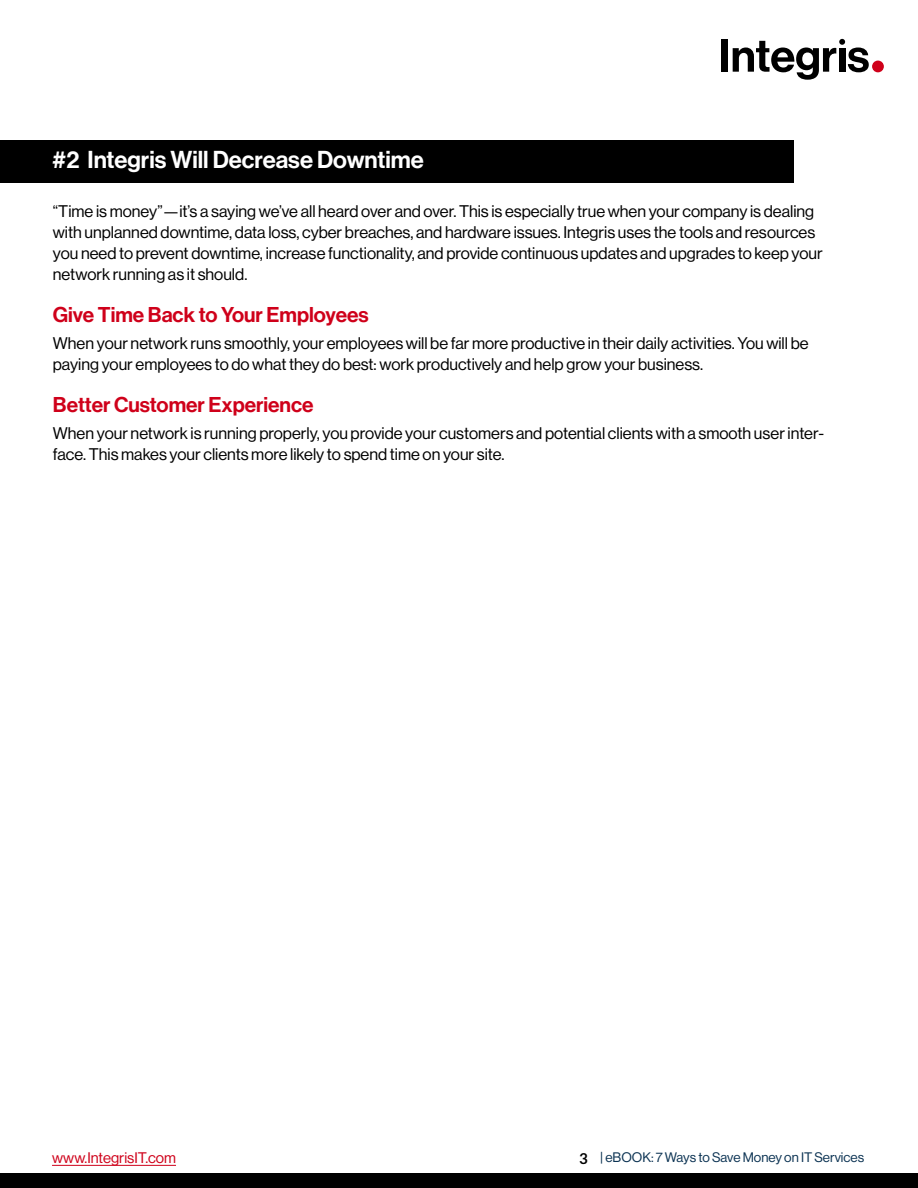
<style>
.page{position:relative;width:918px;height:1188px;background:#fff}
.page>*{position:absolute;margin:0;border:0;box-sizing:border-box;transform-origin:0 0}
.t1{font:24px "N Haas Grotesk DS Pro 65 Md";color:#fff}
.t2{font:21px "N Haas Grotesk DS Pro 65 Md";color:#cf001a}
.t3{font:16.5px/21px "N Haas Grotesk DS Pro 55 Rg";color:#000}
.t4{font:15px "N Haas Grotesk DS Pro 55 Rg";color:#cf001a}
.t5{font:13.5px "N Haas Grotesk DS Pro 55 Rg";color:#0c3353}
.s1{font-family:"Lato";font-weight:700;font-size:15px;color:#000}
</style>
<div class="page">
<div style="left:0;top:1173px;width:918px;height:15px;background:#000"></div>
<hr style="left:52px;top:1165px;width:124px;height:1px;background:#cf001a">
<div style="left:721px;top:39px;width:7px;height:33px;background:#000"></div>
<div style="left:872px;top:61px;width:12px;height:11px;background:#cf001a;border-radius:50%"></div>
<svg style="left:733px;top:39px;width:136px;height:41px"></svg>
<div style="left:0;top:141px;width:794px;height:42px;background:#000"></div>
<h1 class="t1" style="left:52px;top:146px;width:373px">#2 Integris Will Decrease Downtime</h1>
<p class="t3" style="left:53px;top:201px;width:771px">“Time is money”—it’s a saying we’ve all heard over and over. This is especially true when your company is dealing with unplanned downtime, data loss, cyber breaches, and hardware issues. Integris uses the tools and resources you need to prevent downtime, increase functionality, and provide continuous updates and upgrades to keep your network running as it should.</p>
<p class="t2" style="left:53px;top:303px;width:317px">Give Time Back to Your Employees</p>
<p class="t3" style="left:53px;top:333px;width:757px">When your network runs smoothly, your employees will be far more productive in their daily activities. You will be paying your employees to do what they do best: work productively and help grow your business.</p>
<p class="t2" style="left:53px;top:393px;width:262px">Better Customer Experience</p>
<p class="t3" style="left:53px;top:423px;width:773px">When your network is running properly, you provide your customers and potential clients with a smooth user inter&shy;face. This makes your clients more likely to spend time on your site.</p>
<p class="t4" style="left:52px;top:1150px;width:125px">www.IntegrisIT.com</p>
<p class="t5" style="left:579px;top:1150px;width:286px"><span class="s1">3</span> | eBOOK: 7 Ways to Save Money on IT Services</p>
</div>
